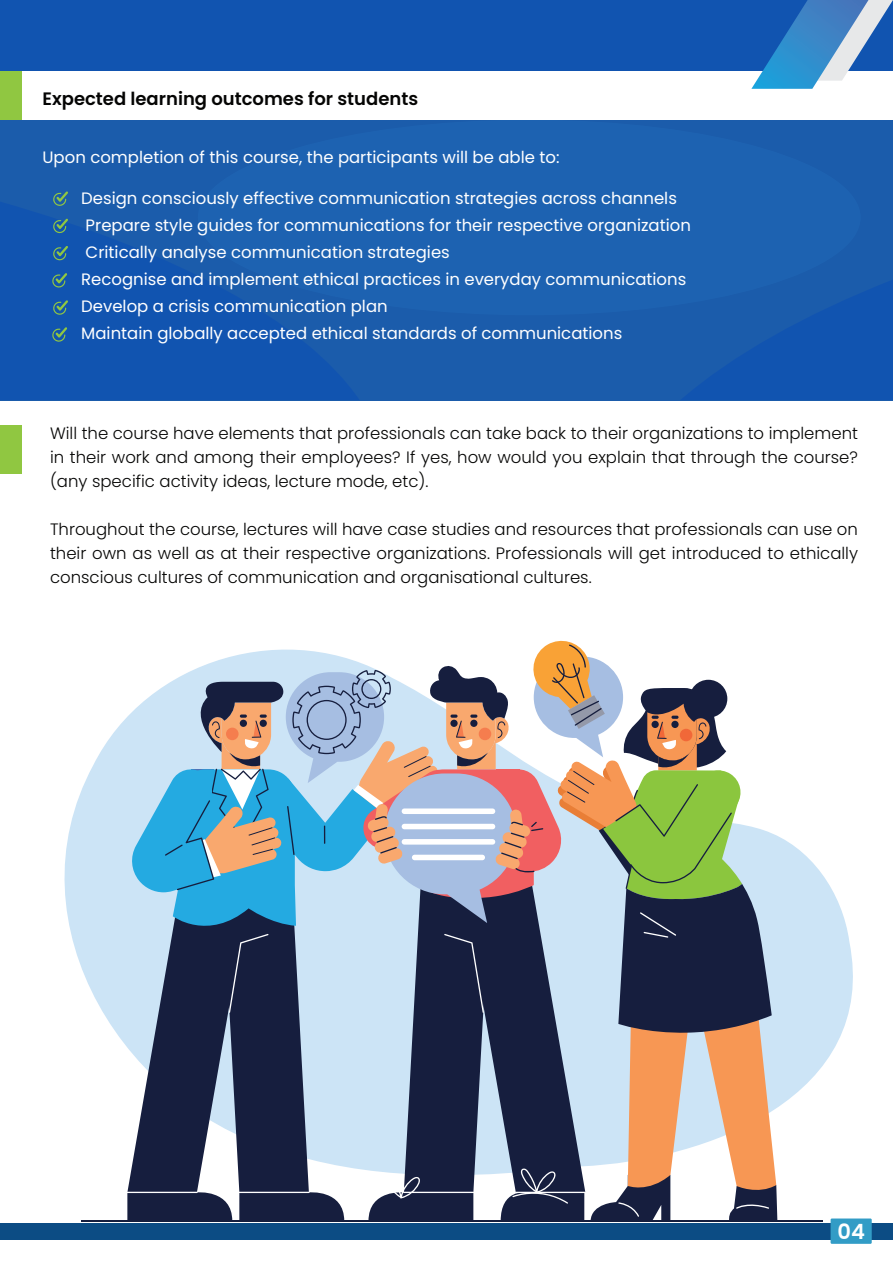
<style>
.page{position:relative;width:893px;height:1263px;background:#fff}
.page>*{position:absolute;margin:0;border:0;box-sizing:border-box;transform-origin:0 0}
.t1{font:600 21px "Poppins";color:#fff}
.t2{font:600 18px "Poppins";color:#050504}
.t3{font:300 16.5px/24px "Poppins";color:#050504;text-align:justify}
.t4{font:16.5px/27px "Poppins";color:#fff}
</style>
<div class="page">
<div style="left:0;top:0;width:893px;height:400px;background:#1b5cab"></div>
<div style="left:0;top:71px;width:893px;height:48px;background:#fff"></div>
<div style="left:0;top:71px;width:21px;height:48px;background:#90c741"></div>
<div style="left:0;top:425px;width:21px;height:49px;background:#90c741"></div>
<svg style="left:53px;top:191px;width:15px;height:15px"></svg>
<svg style="left:53px;top:219px;width:15px;height:14px"></svg>
<svg style="left:53px;top:246px;width:15px;height:14px"></svg>
<svg style="left:52px;top:273px;width:15px;height:15px"></svg>
<svg style="left:53px;top:300px;width:15px;height:15px"></svg>
<svg style="left:52px;top:327px;width:15px;height:15px"></svg>
<div style="left:0;top:1223px;width:893px;height:16px;background:#0c4c84"></div>
<div style="left:831px;top:1218px;width:41px;height:26px;background:#329cc6"></div>
<svg style="left:751px;top:0;width:142px;height:89px"></svg>
<hr style="left:81px;top:1220px;width:741px;height:2px;background:#161e3e">
<svg style="left:64px;top:717px;width:789px;height:391px;fill:#cce4f6"></svg>
<svg style="left:127px;top:640px;width:650px;height:580px"></svg>
<div style="left:402px;top:808px;width:93px;height:6px;background:#fff;border-radius:3px"></div>
<div style="left:402px;top:824px;width:93px;height:5px;background:#fff;border-radius:3px"></div>
<div style="left:402px;top:839px;width:93px;height:6px;background:#fff;border-radius:3px"></div>
<div style="left:412px;top:855px;width:73px;height:5px;background:#fff;border-radius:3px"></div>
<p class="t2" style="left:43px;top:89px;width:377px">Expected learning outcomes for students</p>
<p class="t4" style="left:43px;top:143px;width:518px">Upon completion of this course, the participants will be able to:</p>
<p class="t4" style="left:81px;top:185px;width:611px">Design consciously effective communication strategies across channels Prepare style guides for communications for their respective organization Critically analyse communication strategies<br>Recognise and implement ethical practices in everyday communications Develop a crisis communication plan<br>Maintain globally accepted ethical standards of communications</p>
<p class="t3" style="left:50px;top:421px;width:809px">Will the course have elements that professionals can take back to their organizations to implement in their work and among their employees? If yes, how would you explain that through the course? (any specific activity ideas, lecture mode, etc).</p>
<p class="t3" style="left:50px;top:517px;width:809px">Throughout the course, lectures will have case studies and resources that professionals can use on their own as well as at their respective organizations. Professionals will get introduced to ethically conscious cultures of communication and organisational cultures.</p>
<p class="t1" style="left:837px;top:1220px;width:29px">04</p>
</div>
